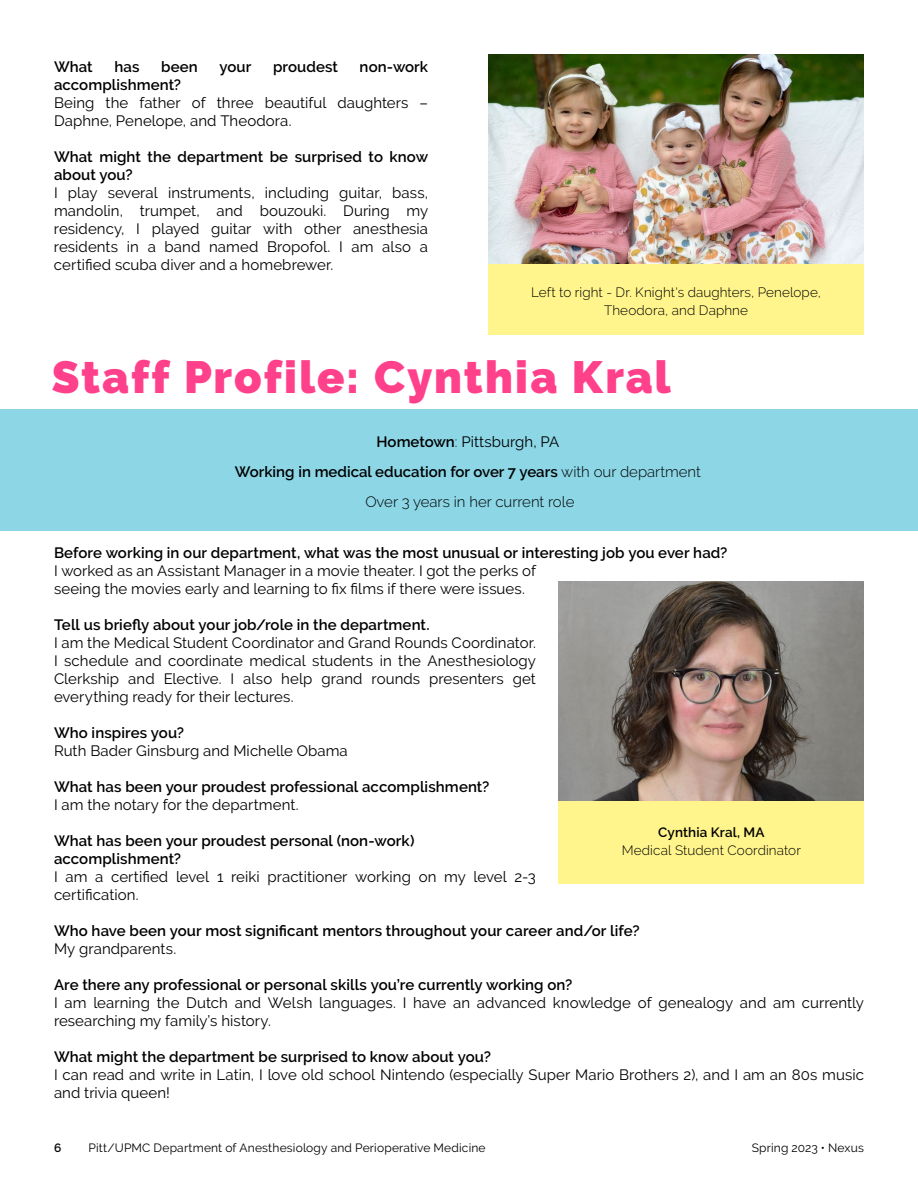
<style>
.page{position:relative;width:918px;height:1188px;background:#fff}
.page>*{position:absolute;margin:0;border:0;box-sizing:border-box;transform-origin:0 0}
.t1{font:900 45px "Raleway";letter-spacing:.045em;color:#ff408b}
.t2{font:15px/18px "Raleway";letter-spacing:.005em;color:#000}
.t3{font:600 15px/18px "Raleway";letter-spacing:.005em;color:#000}
.t4{font:300 13.5px/18px "Raleway";letter-spacing:.01em;color:#000;text-align:center}
.t5{font:600 13.5px "Raleway";letter-spacing:.005em;color:#000}
.t6{font:12px "Raleway";letter-spacing:.015em;color:#000}
.t7{font:600 12px "Raleway";color:#000}
.s1{font-weight:300}
.s2{font-weight:400}
</style>
<div class="page">
<div style="left:488px;top:263px;width:376px;height:72px;background:#fff58c"></div>
<img style="left:488px;top:54px;width:376px;height:210px">
<div style="left:0;top:410px;width:918px;height:121px;background:#8cd6e6"></div>
<img style="left:558px;top:582px;width:306px;height:220px">
<div style="left:559px;top:801px;width:305px;height:83px;background:#fff58c"></div>
<p class="t3" style="left:54px;top:58px;width:40px">What</p>
<p class="t3" style="left:114px;top:58px;width:27px">has</p>
<p class="t3" style="left:161px;top:58px;width:38px">been</p>
<p class="t3" style="left:219px;top:58px;width:33px">your</p>
<p class="t3" style="left:273px;top:58px;width:67px">proudest</p>
<p class="t3" style="left:360px;top:58px;width:70px">non-work</p>
<p class="t3" style="left:54px;top:76px;width:129px">accomplishment?</p>
<p class="t2" style="left:54px;top:94px;width:376px">Being the father of three beautiful daughters –<br>Daphne, Penelope, and Theodora.</p>
<p class="t3" style="left:54px;top:148px;width:376px">What might the department be surprised to know about you?</p>
<p class="t2" style="left:54px;top:184px;width:376px;text-align:justify">I play several instruments, including guitar, bass, mandolin, trumpet, and bouzouki. During my residency, I played guitar with other anesthesia residents in a band named Bropofol. I am also a certified scuba diver and a homebrewer.</p>
<p class="t4" style="left:531px;top:283px;width:291px">Left to right - Dr. Knight's daughters, Penelope,<br>Theodora, and Daphne</p>
<h1 class="t1" style="left:52px;top:351px;width:621px">Staff Profile: Cynthia Kral</h1>
<p class="t3" style="left:235px;top:427px;width:468px;line-height:30px;text-align:center">Hometown<span class="s1">:</span> <span class="s2">Pittsburgh, PA<br></span>Working in medical education for over 7 years <span class="s1">with our department<br>Over 3 years in her current role</span></p>
<p class="t3" style="left:54px;top:544px;width:675px">Before working in our department, what was the most unusual or interesting job you ever had?</p>
<p class="t2" style="left:54px;top:562px;width:484px">I worked as an Assistant Manager in a movie theater. I got the perks of seeing the movies early and learning to fix films if there were issues.</p>
<p class="t3" style="left:54px;top:616px;width:377px">Tell us briefly about your job/role in the department.</p>
<p class="t2" style="left:54px;top:634px;width:484px;text-align:justify">I am the Medical Student Coordinator and Grand Rounds Coordinator.<br>I schedule and coordinate medical students in the Anesthesiology Clerkship and Elective. I also help grand rounds presenters get everything ready for their lectures.</p>
<p class="t3" style="left:54px;top:724px;width:132px">Who inspires you?</p>
<p class="t2" style="left:54px;top:742px;width:295px">Ruth Bader Ginsburg and Michelle Obama</p>
<p class="t3" style="left:54px;top:778px;width:437px">What has been your proudest professional accomplishment?</p>
<p class="t2" style="left:54px;top:796px;width:246px">I am the notary for the department.</p>
<p class="t3" style="left:54px;top:832px;width:362px">What has been your proudest personal (non-work) accomplishment?</p>
<p class="t2" style="left:54px;top:868px;width:483px">I am a certified level 1 reiki practitioner working on my level 2-3 certification.</p>
<p class="t3" style="left:54px;top:922px;width:587px">Who have been your most significant mentors throughout your career and/or life?</p>
<p class="t2" style="left:54px;top:940px;width:124px">My grandparents.</p>
<p class="t3" style="left:54px;top:976px;width:520px">Are there any professional or personal skills you’re currently working on?</p>
<p class="t2" style="left:54px;top:994px;width:811px">I am learning the Dutch and Welsh languages. I have an advanced knowledge of genealogy and am currently researching my family’s history.</p>
<p class="t3" style="left:54px;top:1048px;width:438px">What might the department be surprised to know about you?</p>
<p class="t2" style="left:54px;top:1066px;width:812px">I can read and write in Latin, I love old school Nintendo (especially Super Mario Brothers 2), and I am an 80s music and trivia queen!</p>
<p class="t5" style="left:658px;top:824px;width:108px">Cynthia Kral, MA</p>
<p class="t4" style="left:622px;top:841px;width:181px">Medical Student Coordinator</p>
<p class="t7" style="left:54px;top:1141px;width:9px">6</p>
<p class="t6" style="left:88px;top:1141px;width:399px">Pitt/UPMC Department of Anesthesiology and Perioperative Medicine</p>
<p class="t6" style="left:752px;top:1141px;width:114px">Spring 2023 • Nexus</p>
</div>
